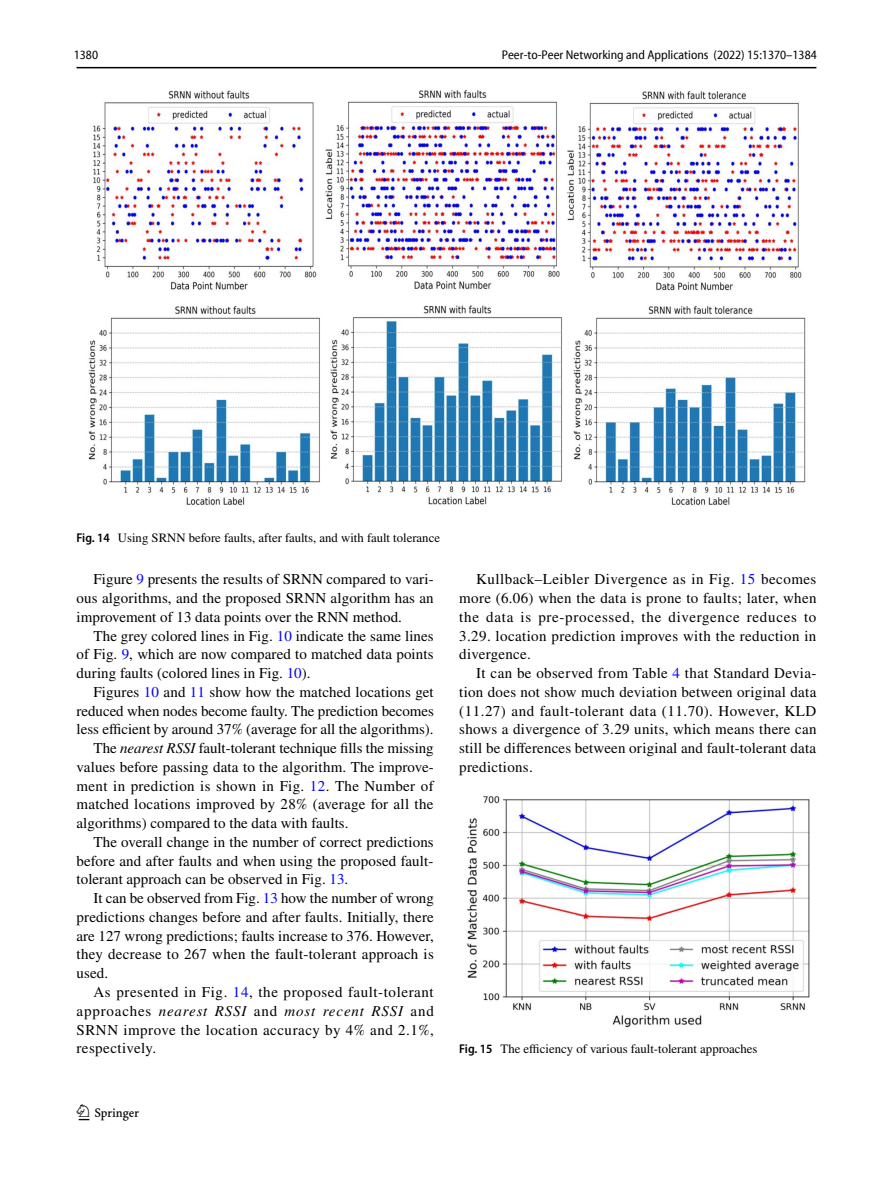
<style>
.page{position:relative;width:893px;height:1187px;background:#fff}
.page>*{position:absolute;margin:0;border:0;box-sizing:border-box;transform-origin:0 0}
.t1{font:22.5px "Springnew Regular 2";color:#000}
.t2{font:15px/18.8px "STIX";letter-spacing:.01em;color:#000;text-align:justify}
.t3{font:15px "STIX";letter-spacing:.04em;color:#000}
.t4{font:15px "STIX";letter-spacing:.035em;color:#000}
.t5{font:italic 15px "STIX";letter-spacing:.055em;color:#000}
.t6{font:15px "STIX";letter-spacing:.03em;color:#000}
.t7{font:12.75px "STIX";color:#000}
.t8{font:semi-condensed 12.75px "Myriad Pro Unic";color:#000}
.s1{font-family:"Myriad Pro";font-weight:600;font-stretch:semi-condensed}
.s2{color:#00f}
.s3{font-style:italic}
.s4{font-style:normal}
</style>
<div class="page">
<hr style="left:77px;top:67px;width:739px;height:1px;background:#000">
<img style="left:88px;top:90px;width:718px;height:416px">
<img style="left:467px;top:796px;width:343px;height:232px">
<p class="t8" style="left:74px;top:50px;width:26px">1380</p>
<p class="t8" style="left:502px;top:50px;width:316px">Peer-to-Peer Networking and Applications (2022) 15:1370–1384</p>
<p class="t7" style="left:77px;top:529px;width:365px"><span class="s1">Fig. 14</span> Using SRNN before faults, after faults, and with fault tolerance</p>
<p class="t2" style="left:77px;top:571px;width:359px;text-indent:17px">Figure <span class="s2">9</span> presents the results of SRNN compared to vari&shy;ous algorithms, and the proposed SRNN algorithm has an improvement of 13 data points over the RNN method.</p>
<p class="t2" style="left:77px;top:627px;width:359px;text-indent:17px">The grey colored lines in Fig. <span class="s2">10</span> indicate the same lines of Fig. <span class="s2">9</span>, which are now compared to matched data points during faults (colored lines in Fig. <span class="s2">10</span>).</p>
<p class="t2" style="left:94px;top:683px;width:342px">Figures <span class="s2">10</span> and <span class="s2">11</span> show how the matched locations get</p>
<p class="t2" style="left:77px;top:702px;width:359px">reduced when nodes become faulty. The prediction becomes</p>
<p class="t2" style="left:77px;top:721px;width:359px">less efficient by around 37% (average for all the algorithms).</p>
<p class="t2" style="left:94px;top:739px;width:342px">The <span class="s3">nearest RSSI</span> fault-tolerant technique fills the missing</p>
<p class="t2" style="left:77px;top:758px;width:359px">values before passing data to the algorithm. The improve-</p>
<p class="t2" style="left:77px;top:777px;width:359px">ment in prediction is shown in Fig. <span class="s2">12</span>. The Number of</p>
<p class="t2" style="left:77px;top:796px;width:359px">matched locations improved by 28% (average for all the</p>
<p class="t2" style="left:77px;top:814px;width:274px">algorithms) compared to the data with faults.</p>
<p class="t2" style="left:94px;top:833px;width:342px">The overall change in the number of correct predictions</p>
<p class="t2" style="left:77px;top:852px;width:358px">before and after faults and when using the proposed fault-</p>
<p class="t2" style="left:77px;top:871px;width:273px">tolerant approach can be observed in Fig. <span class="s2">13</span>.</p>
<p class="t2" style="left:94px;top:889px;width:342px">It can be observed from Fig. <span class="s2">13</span> how the number of wrong</p>
<p class="t2" style="left:77px;top:908px;width:359px">predictions changes before and after faults. Initially, there</p>
<p class="t2" style="left:77px;top:927px;width:359px">are 127 wrong predictions; faults increase to 376. However,</p>
<p class="t2" style="left:77px;top:946px;width:359px">they decrease to 267 when the fault-tolerant approach is</p>
<p class="t2" style="left:77px;top:964px;width:33px">used.</p>
<p class="t3" style="left:94px;top:981px;width:342px">As presented in Fig. <span class="s2">14</span>, the proposed fault-tolerant</p>
<p class="t5" style="left:77px;top:1000px;width:359px"><span class="s4">approaches</span> nearest RSSI <span class="s4">and</span> most recent RSSI <span class="s4">and</span></p>
<p class="t4" style="left:77px;top:1019px;width:359px">SRNN improve the location accuracy by 4% and 2.1%,</p>
<p class="t6" style="left:77px;top:1037px;width:81px">respectively.</p>
<h1 class="t1" style="left:79px;top:1104px;width:62px">1 3</h1>
<p class="t2" style="left:459px;top:571px;width:359px;text-indent:17px">Kullback–Leibler Divergence as in Fig. <span class="s2">15</span> becomes more (6.06) when the data is prone to faults; later, when the data is pre-processed, the divergence reduces to 3.29. location prediction improves with the reduction in divergence.</p>
<p class="t2" style="left:459px;top:664px;width:359px;text-indent:17px">It can be observed from Table <span class="s2">4</span> that Standard Devia&shy;tion does not show much deviation between original data (11.27) and fault-tolerant data (11.70). However, KLD shows a divergence of 3.29 units, which means there can still be differences between original and fault-tolerant data predictions.</p>
<p class="t7" style="left:459px;top:1039px;width:300px"><span class="s1">Fig. 15</span> The efficiency of various fault-tolerant approaches</p>
</div>
